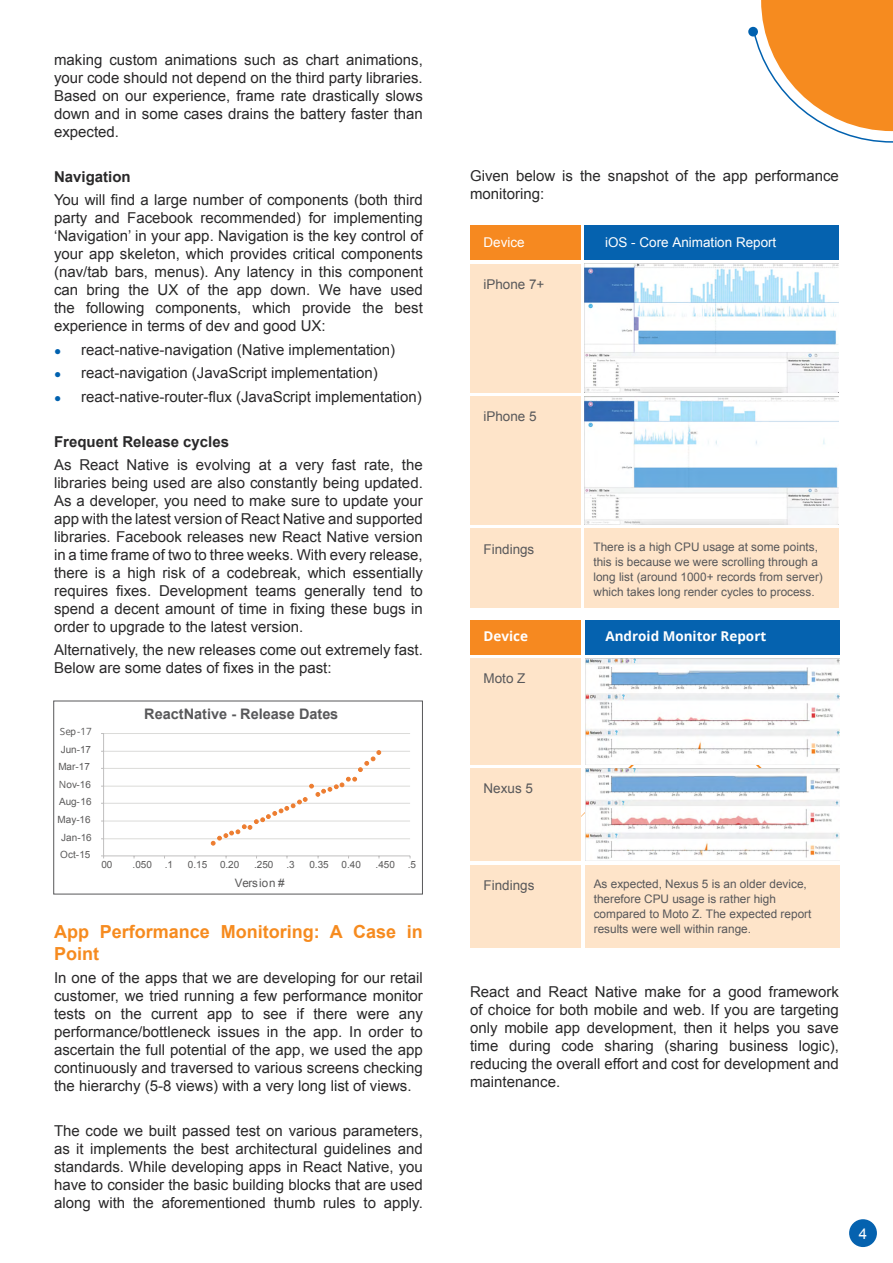
<style>
.page{position:relative;width:893px;height:1263px;background:#fff}
.page>*{position:absolute;margin:0;border:0;box-sizing:border-box;transform-origin:0 0}
.t1{font:700 18px/21.6px "Arial";color:#f68b1f}
.t2{font:15px/18px "Arial";color:#292829;text-align:justify}
.t3{font:700 15px "Arial";color:#292829}
.t4{font:15px "Arial";color:#fff}
.t5{font:700 14.55px "Arial";color:#58585a}
.t6{font:13.5px "Arial";color:#58585a}
.t7{font:13.5px "Arial";color:#fff}
.t8{font:700 13.5px "Open Sans";color:#fff}
.t9{font:11.85px/15.1px "Arial";color:#58585a}
.t10{font:11.7px/15.1px "Arial";color:#58585a}
.t11{font:11.55px "Arial";color:#5b5a5a}
.t12{font:9.9px "Arial";color:#5b5a5a}
.t13{font:9.9px "Open Sans";color:#5b5a5a}
.s1{font-size:12px;color:#0061af}
.s2{font-family:"Arial"}
.s3{font-family:"Open Sans"}
</style>
<div class="page">
<svg style="left:752px;top:0;width:141px;height:143px"></svg>
<div style="left:748px;top:27px;width:10px;height:10px;background:#0061af;border-radius:50%"></div>
<hr style="left:104px;top:838px;width:306px;height:1px;background:#dbdbd9">
<hr style="left:104px;top:821px;width:306px;height:1px;background:#dbdbd9">
<hr style="left:104px;top:803px;width:306px;height:1px;background:#dbdbd9">
<hr style="left:104px;top:786px;width:306px;height:1px;background:#dbdbd9">
<hr style="left:104px;top:768px;width:306px;height:1px;background:#dbdbd9">
<hr style="left:104px;top:751px;width:306px;height:1px;background:#dbdbd9">
<hr style="left:104px;top:733px;width:306px;height:1px;background:#dbdbd9">
<hr style="left:103px;top:733px;width:1px;height:123px;background:#c0bfbf">
<hr style="left:104px;top:855px;width:306px;height:1px;background:#c0bfbf">
<svg style="left:211px;top:750px;width:170px;height:95px"></svg>
<div style="left:53px;top:701px;width:370px;height:193px;border:1px solid #58585a"></div>
<div style="left:470px;top:225px;width:111px;height:35px;background:#f68920"></div>
<div style="left:585px;top:225px;width:254px;height:35px;background:#0562af"></div>
<div style="left:470px;top:264px;width:111px;height:128px;background:#fee4c9"></div>
<img style="left:585px;top:264px;width:254px;height:128px">
<img style="left:585px;top:396px;width:254px;height:129px">
<div style="left:470px;top:396px;width:111px;height:129px;background:#fee4c9"></div>
<div style="left:470px;top:528px;width:111px;height:79px;background:#fee4c9"></div>
<div style="left:585px;top:528px;width:254px;height:79px;background:#fee4c9"></div>
<div style="left:470px;top:620px;width:111px;height:34px;background:#f68920"></div>
<div style="left:585px;top:620px;width:255px;height:34px;background:#0562af"></div>
<div style="left:470px;top:658px;width:111px;height:106px;background:#fee4c9"></div>
<img style="left:585px;top:658px;width:255px;height:106px">
<img style="left:585px;top:768px;width:255px;height:93px">
<div style="left:470px;top:768px;width:111px;height:93px;background:#fee4c9"></div>
<div style="left:470px;top:865px;width:111px;height:83px;background:#fee4c9"></div>
<div style="left:585px;top:865px;width:255px;height:83px;background:#fee4c9"></div>
<div style="left:849px;top:1219px;width:28px;height:28px;background:#0562af;border-radius:50%"></div>
<p class="t2" style="left:54px;top:51px;width:370px">making custom animations such as chart animations, your code should not depend on the third party libraries.<br>Based on our experience, frame rate drastically slows down and in some cases drains the battery faster than expected.</p>
<p class="t3" style="left:54px;top:167px;width:78px">Navigation</p>
<p class="t2" style="left:54px;top:191px;width:370px">You will find a large number of components (both third party and Facebook recommended) for implementing ‘Navigation’ in your app. Navigation is the key control of your app skeleton, which provides critical components (nav/tab bars, menus). Any latency in this component can bring the UX of the app down. We have used the following components, which provide the best experience in terms of dev and good UX:</p>
<p class="t2" style="left:54px;top:341px;width:343px"><span class="s1">●</span> react-native-navigation (Native implementation)</p>
<p class="t2" style="left:54px;top:364px;width:325px"><span class="s1">●</span> react-navigation (JavaScript implementation)</p>
<p class="t2" style="left:54px;top:387px;width:369px"><span class="s1">●</span> react-native-router-flux (JavaScript implementation)</p>
<p class="t3" style="left:54px;top:431px;width:177px">Frequent Release cycles</p>
<p class="t2" style="left:54px;top:456px;width:370px">As React Native is evolving at a very fast rate, the libraries being used are also constantly being updated.<br>As a developer, you need to make sure to update your app with the latest version of React Native and supported libraries. Facebook releases new React Native version in a time frame of two to three weeks. With every release, there is a high risk of a codebreak, which essentially requires fixes. Development teams generally tend to spend a decent amount of time in fixing these bugs in order to upgrade to the latest version.</p>
<p class="t2" style="left:54px;top:641px;width:370px">Alternatively, the new releases come out extremely fast.<br>Below are some dates of fixes in the past:</p>
<p class="t13" style="left:60px;top:725px;width:34px">Se<span class="s2">p</span>-17</p>
<p class="t12" style="left:61px;top:743px;width:32px">Jun-17</p>
<p class="t12" style="left:58px;top:760px;width:33px">Mar-17</p>
<p class="t12" style="left:59px;top:778px;width:34px"><span class="s3">N</span>ov-16</p>
<p class="t12" style="left:59px;top:795px;width:34px">Aug-16</p>
<p class="t12" style="left:58px;top:813px;width:35px">May-16</p>
<p class="t12" style="left:61px;top:830px;width:32px">Jan-16</p>
<p class="t12" style="left:60px;top:848px;width:32px">Oct-15</p>
<p class="t5" style="left:144px;top:704px;width:196px">ReactNative - Release Dates</p>
<p class="t12" style="left:101px;top:858px;width:13px">00</p>
<p class="t12" style="left:133px;top:858px;width:21px">.050</p>
<p class="t12" style="left:165px;top:858px;width:10px">.1</p>
<p class="t12" style="left:188px;top:858px;width:21px">0.15</p>
<p class="t12" style="left:220px;top:858px;width:21px">0.20</p>
<p class="t12" style="left:254px;top:858px;width:21px">.250</p>
<p class="t12" style="left:286px;top:858px;width:10px">.3</p>
<p class="t12" style="left:309px;top:858px;width:21px">0.35</p>
<p class="t12" style="left:342px;top:858px;width:21px">0.40</p>
<p class="t12" style="left:376px;top:858px;width:21px">.450</p>
<p class="t12" style="left:408px;top:858px;width:10px">.5</p>
<p class="t11" style="left:235px;top:875px;width:51px">Version #</p>
<p class="t1" style="left:54px;top:921px;width:370px">App Performance Monitoring: A Case in<br>Point</p>
<p class="t2" style="left:54px;top:969px;width:370px">In one of the apps that we are developing for our retail customer, we tried running a few performance monitor tests on the current app to see if there were any performance/bottleneck issues in the app. In order to ascertain the full potential of the app, we used the app continuously and traversed to various screens checking the hierarchy (5-8 views) with a very long list of views.</p>
<p class="t2" style="left:54px;top:1122px;width:370px">The code we built passed test on various parameters, as it implements the best architectural guidelines and standards. While developing apps in React Native, you have to consider the basic building blocks that are used along with the aforementioned thumb rules to apply.</p>
<p class="t2" style="left:470px;top:167px;width:370px">Given below is the snapshot of the app performance monitoring:</p>
<p class="t7" style="left:483px;top:234px;width:43px">Device</p>
<p class="t6" style="left:483px;top:275px;width:62px">iPhone 7+</p>
<p class="t6" style="left:483px;top:408px;width:55px">iPhone 5</p>
<p class="t7" style="left:605px;top:234px;width:173px">iOS - Core Animation Report</p>
<p class="t6" style="left:483px;top:540px;width:52px">Findings</p>
<p class="t10" style="left:593px;top:539px;width:231px">There is a high CPU usage at some points, this is because we were scrolling through a long list (around 1000+ records from server) which takes long render cycles to process.</p>
<p class="t8" style="left:483px;top:627px;width:46px">Device</p>
<p class="t6" style="left:483px;top:670px;width:43px">Moto Z</p>
<p class="t8" style="left:605px;top:627px;width:162px">Android Monitor Report</p>
<p class="t6" style="left:483px;top:780px;width:51px">Nexus 5</p>
<p class="t6" style="left:483px;top:877px;width:52px">Findings</p>
<p class="t9" style="left:594px;top:876px;width:219px">As expected, Nexus 5 is an older device, therefore CPU usage is rather high compared to Moto Z. The expected report results were well within range.</p>
<p class="t2" style="left:470px;top:983px;width:370px">React and React Native make for a good framework of choice for both mobile and web. If you are targeting only mobile app development, then it helps you save time during code sharing (sharing business logic), reducing the overall effort and cost for development and maintenance.</p>
<p class="t4" style="left:859px;top:1223px;width:10px">4</p>
</div>
